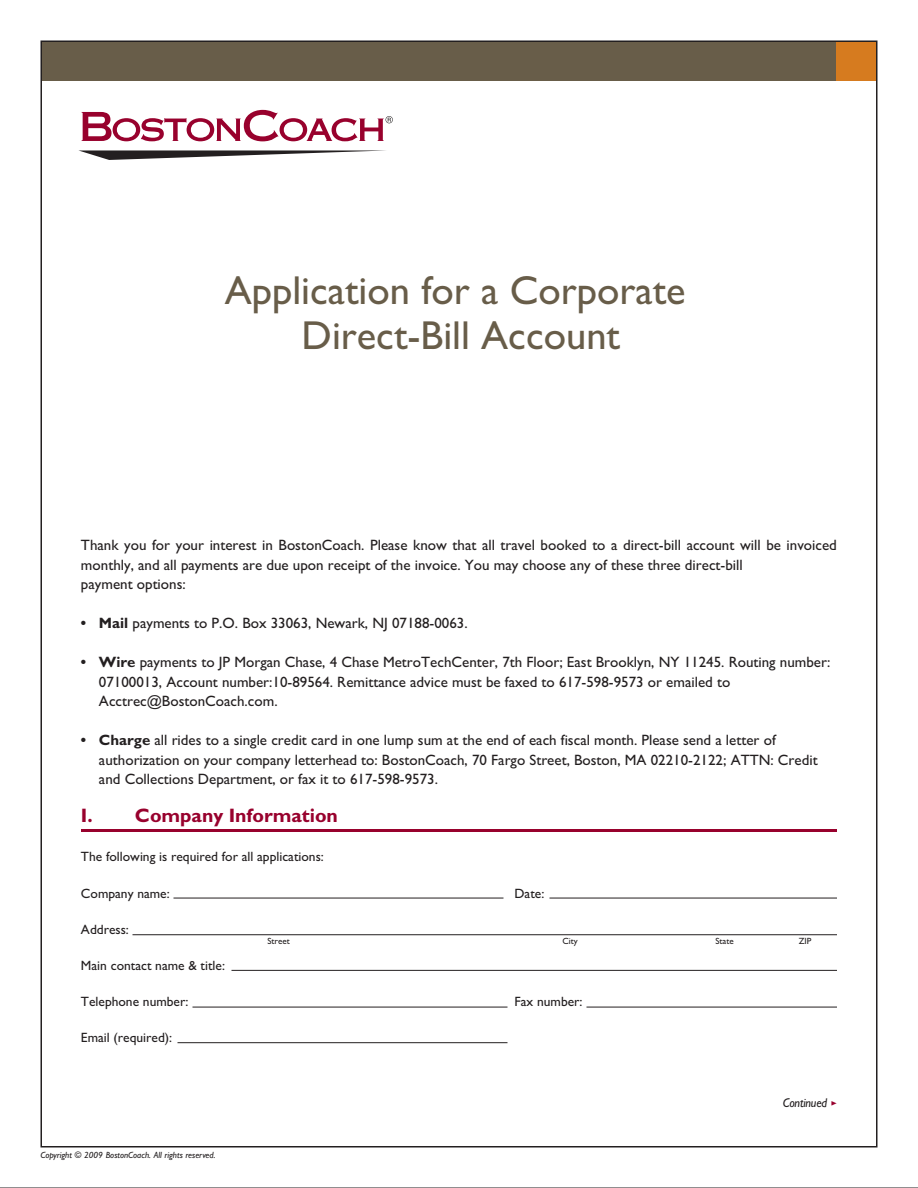
<style>
.page{position:relative;width:918px;height:1188px;background:#fff}
.page>*{position:absolute;margin:0;border:0;box-sizing:border-box;transform-origin:0 0}
.t1{font:40.5px/45px "M Gill Sans";color:#685d49;text-align:center}
.t2{font:700 19.5px "M Gill Sans";color:#98012d}
.t3{font:15px/19.5px "M Gill Sans";color:#231f20}
.t4{font:13.5px "M Gill Sans";color:#231f20}
.t5{font:italic 12.75px "M Gill Sans";letter-spacing:-.015em;color:#231f20;scale:.95 1}
.t6{font:italic 9px "M Gill Sans";color:#231f20}
.t7{font:9px "M Gill Sans";color:#231f20}
.s1{font-family:"Gill Sans";font-weight:700}
.s2{font-family:"The Sans Caps";color:#98012d}
</style>
<div class="page">
<hr style="left:81px;top:829px;width:756px;height:3px;background:#98012d">
<div style="left:41px;top:41px;width:823px;height:40px;background:#685d49"></div>
<div style="left:837px;top:41px;width:40px;height:40px;background:#d67b1f"></div>
<svg style="left:0;top:1187px;width:918px;height:1px"></svg>
<svg style="left:78px;top:150px;width:308px;height:10px"></svg>
<svg style="left:82px;top:110px;width:311px;height:31px"></svg>
<hr style="left:133px;top:934px;width:704px;height:1px;background:#231f20">
<hr style="left:232px;top:970px;width:605px;height:1px;background:#231f20">
<hr style="left:173px;top:898px;width:330px;height:1px;background:#231f20">
<hr style="left:549px;top:898px;width:288px;height:1px;background:#231f20">
<hr style="left:586px;top:1007px;width:251px;height:1px;background:#231f20">
<hr style="left:193px;top:1007px;width:315px;height:1px;background:#231f20">
<hr style="left:178px;top:1042px;width:330px;height:1px;background:#231f20">
<h1 class="t1" style="left:225px;top:268px;width:462px">Application for a Corporate<br>Direct-Bill Account</h1>
<p class="t3" style="left:81px;top:536px;width:757px">Thank you for your interest in BostonCoach. Please know that all travel booked to a direct-bill account will be invoiced monthly, and all payments are due upon receipt of the invoice. You may choose any of these three direct-bill<br>payment options:</p>
<p class="t3" style="left:81px;top:614px;width:388px"><span class="s1">• Mail</span> payments to P.O. Box 33063, Newark, NJ 07188-0063.</p>
<p class="t3" style="left:99px;top:653px;width:733px;text-indent:-18px"><span class="s1">• Wire</span> payments to JP Morgan Chase, 4 Chase MetroTechCenter, 7th Floor; East Brooklyn, NY 11245. Routing number:<br>07100013, Account number:10-89564. Remittance advice must be faxed to 617-598-9573 or emailed to<br>Acctrec@BostonCoach.com.</p>
<p class="t3" style="left:99px;top:731px;width:720px;text-indent:-18px"><span class="s1">• Charge</span> all rides to a single credit card in one lump sum at the end of each fiscal month. Please send a letter of authorization on your company letterhead to: BostonCoach, 70 Fargo Street, Boston, MA 02210-2122; ATTN: Credit and Collections Department, or fax it to 617-598-9573.</p>
<h2 class="t2" style="left:81px;top:804px;width:259px">I. Company Information</h2>
<p class="t4" style="left:81px;top:849px;width:244px">The following is required for all applications:</p>
<p class="t4" style="left:81px;top:886px;width:90px">Company name:</p>
<p class="t4" style="left:514px;top:886px;width:31px">Date:</p>
<p class="t4" style="left:81px;top:922px;width:49px">Address:</p>
<p class="t4" style="left:81px;top:958px;width:145px">Main contact name &amp; title:</p>
<p class="t4" style="left:81px;top:994px;width:109px">Telephone number:</p>
<p class="t4" style="left:514px;top:994px;width:70px">Fax number:</p>
<p class="t4" style="left:81px;top:1030px;width:93px">Email (required):</p>
<p class="t7" style="left:267px;top:936px;width:24px">Street</p>
<p class="t7" style="left:563px;top:936px;width:17px">City</p>
<p class="t7" style="left:715px;top:936px;width:20px">State</p>
<p class="t7" style="left:799px;top:936px;width:14px">ZIP</p>
<p class="t6" style="left:40px;top:1150px;width:177px">Copyright © 2009 BostonCoach. All rights reserved.</p>
<p class="t5" style="left:783px;top:1095px;width:59px">Continued <span class="s2">&gt;</span></p>
</div>
